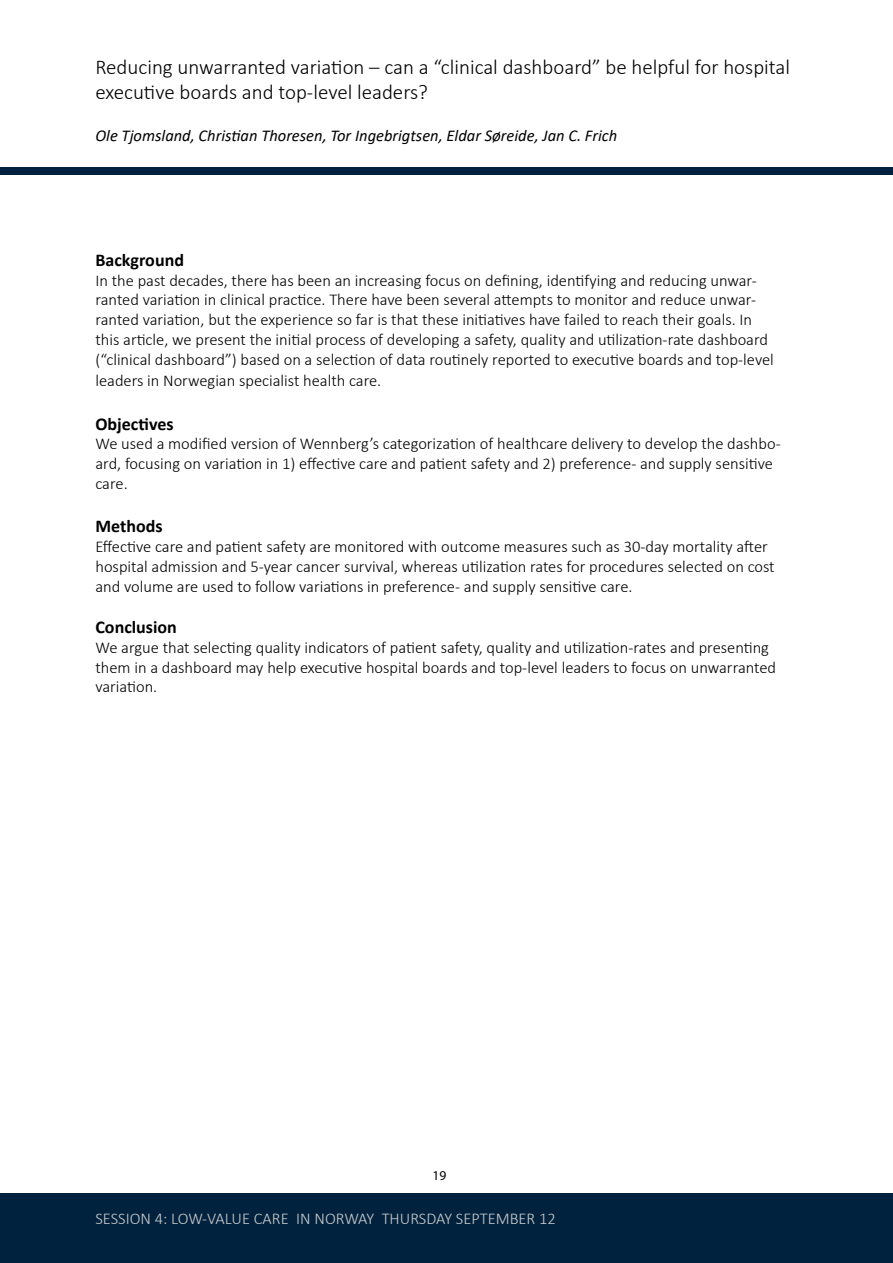
<style>
.page{position:relative;width:893px;height:1263px;background:#fff}
.page>*{position:absolute;margin:0;border:0;box-sizing:border-box;transform-origin:0 0}
.t1{font:300 21px/25.2px "Calibri";color:#000}
.t2{font:700 18px "Calibri";color:#000}
.t3{font:300 16.5px/19.8px "Calibri";color:#000}
.t4{font:italic 16.5px "Calibri";color:#000}
.NSM_Brødtekst_uten_innrykk{font:300 16.5px "Calibri";color:#ccc}
.t5{font:13.5px "Myriad Pro";color:#000}
</style>
<div class="page">
<div style="left:0;top:1193px;width:893px;height:70px;background:#00223e"></div>
<div style="left:0;top:167px;width:893px;height:8px;background:#00223e"></div>
<p class="t1" style="left:95px;top:54px;width:696px">Reducing unwarranted variation – can a “clinical dashboard” be helpful for hospital executive boards and top-level leaders?</p>
<p class="t4" style="left:95px;top:124px;width:523px">Ole Tjomsland, Christian Thoresen, Tor Ingebrigtsen, Eldar Søreide, Jan C. Frich</p>
<p class="t2" style="left:95px;top:247px;width:90px">Background</p>
<p class="t3" style="left:95px;top:270px;width:680px">In the past decades, there has been an increasing focus on defining, identifying and reducing unwar&shy;ranted variation in clinical practice. There have been several attempts to monitor and reduce unwar&shy;ranted variation, but the experience so far is that these initiatives have failed to reach their goals. In this article, we present the initial process of developing a safety, quality and utilization-rate dashboard (“clinical dashboard”) based on a selection of data routinely reported to executive boards and top-level</p>
<p class="t3" style="left:95px;top:371px;width:287px">leaders in Norwegian specialist health care.</p>
<p class="t2" style="left:95px;top:411px;width:80px">Objectives</p>
<p class="t3" style="left:95px;top:434px;width:687px">We used a modified version of Wennberg’s categorization of healthcare delivery to develop the dashbo&shy;ard, focusing on variation in 1) effective care and patient safety and 2) preference- and supply sensitive care.</p>
<p class="t2" style="left:95px;top:513px;width:69px">Methods</p>
<p class="t3" style="left:95px;top:536px;width:681px">Effective care and patient safety are monitored with outcome measures such as 30-day mortality after hospital admission and 5-year cancer survival, whereas utilization rates for procedures selected on cost and volume are used to follow variations in preference- and supply sensitive care.</p>
<p class="t2" style="left:95px;top:614px;width:83px">Conclusion</p>
<p class="t3" style="left:95px;top:637px;width:682px">We argue that selecting quality indicators of patient safety, quality and utilization-rates and presenting them in a dashboard may help executive hospital boards and top-level leaders to focus on unwarranted variation.</p>
<p class="t5" style="left:433px;top:1167px;width:15px">19</p>
<p class="NSM_Brødtekst_uten_innrykk" style="left:95px;top:1208px;width:462px">SESSION 4: LOW-VALUE CARE IN NORWAY THURSDAY SEPTEMBER 12</p>
</div>
